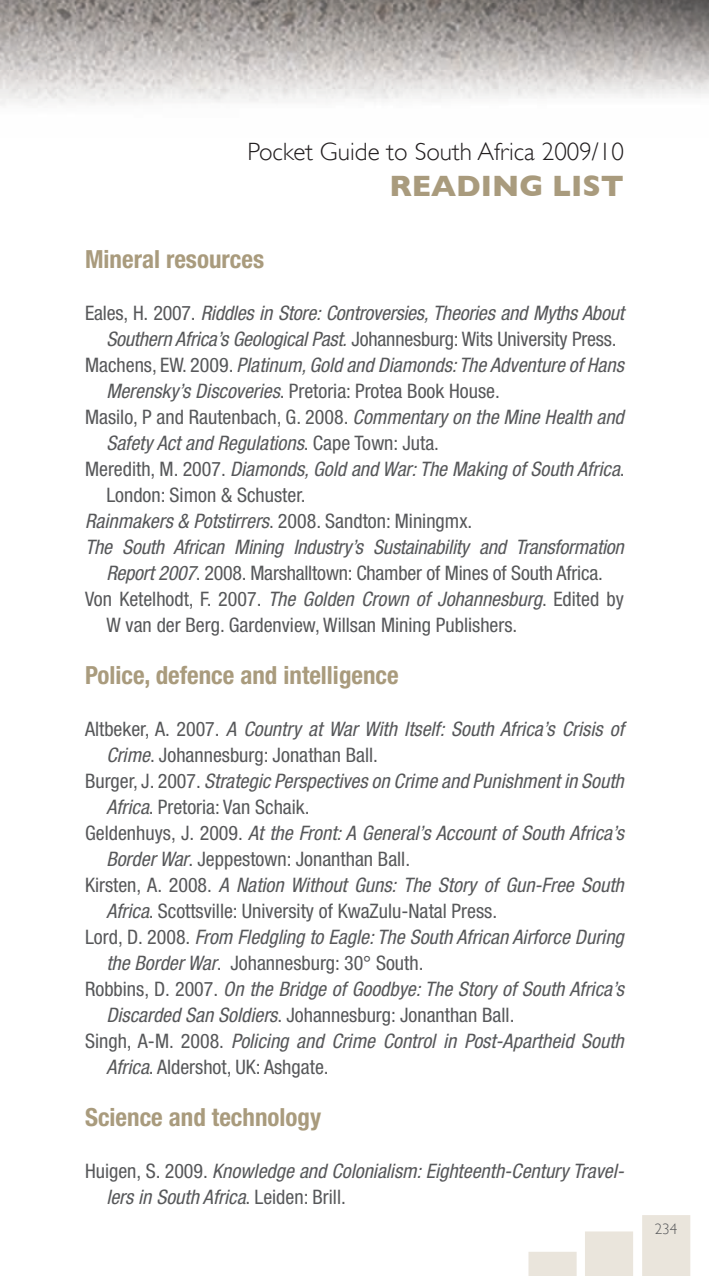
<style>
.page{position:relative;width:709px;height:1276px;background:#fff}
.page>*{position:absolute;margin:0;border:0;box-sizing:border-box;transform-origin:0 0}
.t1{font:700 30px "Gill Sans";color:#a99b7d}
.BODYTEXT{font:700 condensed 25px "Helvetica Neue";color:#a99b7d}
.t2{font:300 25px "Gill Sans";color:#231f20}
.BODYTEXT-2{font:italic condensed 20px/26px "Helvetica Neue";color:#57585a}
.BODYTEXT-3{font:condensed 20px/26px "Helvetica Neue";color:#57585a}
.t3{font:300 15px "Gill Sans";color:#57585a}
.s1{font-style:normal}
.s2{font-style:italic}
</style>
<div class="page">
<img style="left:0;top:0;width:709px;height:106px">
<svg style="left:528px;top:1215px;width:162px;height:61px"></svg>
<p class="t2" style="left:247px;top:138px;width:378px">Pocket Guide to South Africa 2009/10</p>
<h1 class="t1" style="left:389px;top:169px;width:236px">READING LIST</h1>
<p class="BODYTEXT" style="left:85px;top:243px;width:181px">Mineral resources</p>
<p class="BODYTEXT-2" style="left:106px;top:299px;width:519px;text-indent:-21px"><span class="s1">Eales, H. 2007.</span> Riddles in Store: Controversies, Theories and Myths About<br>Southern Africa’s Geological Past. <span class="s1">Johannesburg: Wits University Press.</span></p>
<p class="BODYTEXT-2" style="left:106px;top:351px;width:519px;text-indent:-21px"><span class="s1">Machens, EW. 2009.</span> Platinum, Gold and Diamonds: The Adventure of Hans<br>Merensky’s Discoveries<span class="s1">. Pretoria: Protea Book House.</span></p>
<p class="BODYTEXT-2" style="left:106px;top:403px;width:519px;text-indent:-21px"><span class="s1">Masilo, P and Rautenbach, G. 2008.</span> Commentary on the Mine Health and<br>Safety Act and Regulations<span class="s1">. Cape Town: Juta.</span></p>
<p class="BODYTEXT-2" style="left:106px;top:455px;width:520px;text-indent:-21px"><span class="s1">Meredith, M. 2007.</span> Diamonds, Gold and War: The Making of South Africa<span class="s1">.<br>London: Simon &amp; Schuster.</span></p>
<p class="BODYTEXT-3" style="left:85px;top:507px;width:389px"><span class="s2">Rainmakers &amp; Potstirrers</span>. 2008. Sandton: Miningmx.</p>
<p class="BODYTEXT-2" style="left:85px;top:533px;width:540px;text-align:center">The South African Mining Industry’s Sustainability and Transformation<br>Report 2007<span class="s1">. 2008. Marshalltown: Chamber of Mines of South Africa.</span></p>
<p class="BODYTEXT-3" style="left:106px;top:585px;width:519px;text-indent:-21px">Von Ketelhodt, F. 2007. <span class="s2">The Golden Crown of Johannesburg</span>. Edited by<br>W van der Berg. Gardenview, Willsan Mining Publishers.</p>
<p class="BODYTEXT" style="left:85px;top:659px;width:315px">Police, defence and intelligence</p>
<p class="BODYTEXT-2" style="left:106px;top:715px;width:519px;text-indent:-21px"><span class="s1">Altbeker, A. 2007.</span> A Country at War With Itself: South Africa’s Crisis of<br>Crime<span class="s1">. Johannesburg: Jonathan Ball.</span></p>
<p class="BODYTEXT-2" style="left:106px;top:767px;width:519px;text-indent:-21px"><span class="s1">Burger, J. 2007.</span> Strategic Perspectives on Crime and Punishment in South<br>Africa<span class="s1">. Pretoria: Van Schaik.</span></p>
<p class="BODYTEXT-2" style="left:106px;top:819px;width:519px;text-indent:-21px"><span class="s1">Geldenhuys, J. 2009.</span> At the Front: A General’s Account of South Africa’s<br>Border War<span class="s1">. Jeppestown: Jonanthan Ball.</span></p>
<p class="BODYTEXT-3" style="left:106px;top:871px;width:519px;text-indent:-21px">Kirsten, A. 2008. <span class="s2">A Nation Without Guns: The Story of Gun-Free South<br>Africa</span>. Scottsville: University of KwaZulu-Natal Press.</p>
<p class="BODYTEXT-2" style="left:106px;top:923px;width:519px;text-indent:-21px"><span class="s1">Lord, D. 2008.</span> From Fledgling to Eagle: The South African Airforce During the Border War<span class="s1">. Johannesburg: 30° South.</span></p>
<p class="BODYTEXT-2" style="left:106px;top:975px;width:519px;text-indent:-21px"><span class="s1">Robbins, D. 2007.</span> On the Bridge of Goodbye: The Story of South Africa’s<br>Discarded San Soldiers<span class="s1">. Johannesburg: Jonanthan Ball.</span></p>
<p class="BODYTEXT-2" style="left:106px;top:1027px;width:519px;text-indent:-21px"><span class="s1">Singh, A-M. 2008.</span> Policing and Crime Control in Post-Apartheid South<br>Africa<span class="s1">. Aldershot, UK: Ashgate.</span></p>
<p class="BODYTEXT" style="left:85px;top:1101px;width:238px">Science and technology</p>
<p class="BODYTEXT-2" style="left:106px;top:1157px;width:519px;text-indent:-21px"><span class="s1">Huigen, S. 2009.</span> Knowledge and Colonialism: Eighteenth-Century Travel&shy;lers in South Africa<span class="s1">. Leiden: Brill.</span></p>
<p class="t3" style="left:654px;top:1220px;width:24px">234</p>
</div>
